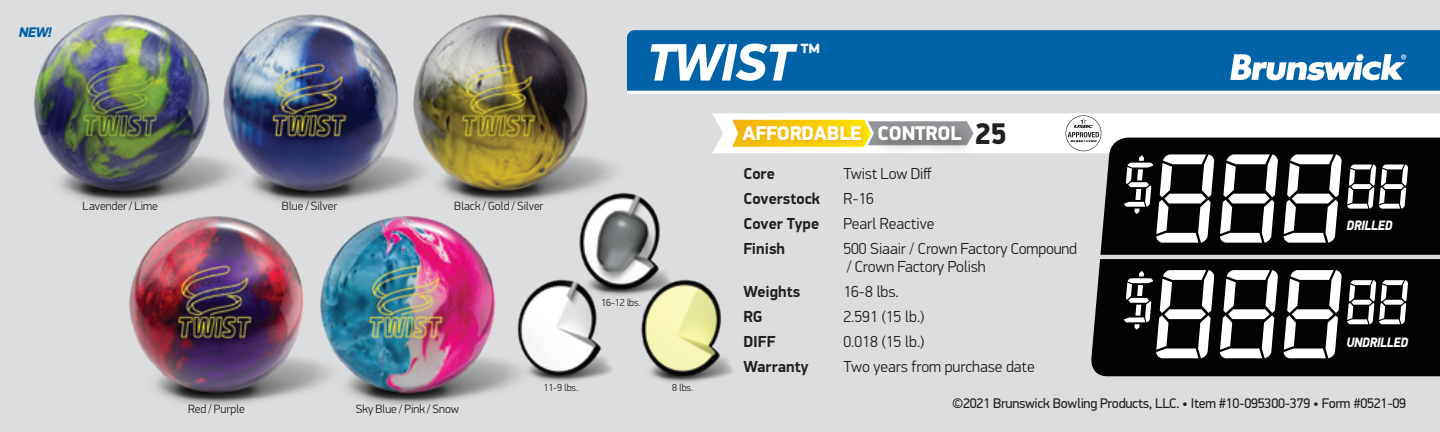
<style>
.page{position:relative;width:1440px;height:432px;background:#dcdddf}
.page>*{position:absolute;margin:0;border:0;box-sizing:border-box;transform-origin:0 0}
.Outlined_Shoe_Name{font:italic 900 52.8px "PF Din Display Pro";letter-spacing:-.03em;color:#fff}
.Product_Title{font:900 30px "PF Din Display Pro";color:#231f20}
.Outlined_Shoe_Name-2{font:italic 900 22.2px "PF Din Display Pro";color:#fff}
.Product_Title-2{font:900 20px "PF Din Display Pro";letter-spacing:-.01em;color:#fff}
.Attributes_-_PF_Din{font:300 16px/18px "PF Din Display Pro";color:#231f20}
.Attributes_-_PF_Din-2{font:700 16px "PF Din Display Pro";color:#231f20}
.Address___Disclaimer{font:14px "PF Din Display Pro";letter-spacing:-.02em;color:#231f20}
.Description_Body{font:italic 900 14px "PF Din Display Pro";color:#0163a7}
.Address___Disclaimer-2{font:italic 900 13.6px "PF Din Display Pro";letter-spacing:-.03em;color:#fff;scale:.9 1}
.Ball_core_subheading{font:300 12px "PF Din Display Pro";letter-spacing:-.005em;color:#231f20}
.Description_Body-2{font:300 10.2px "PF Din Display Pro";letter-spacing:-.01em;color:#231f20}
</style>
<div class="page">
<div style="left:627px;top:30px;width:813px;height:61px;background:#0163a7"></div>
<hr style="left:627px;top:91px;width:813px;height:3px;background:#fff">
<svg style="left:712px;top:113px;width:728px;height:40px;background:#fbfbfb"></svg>
<svg style="left:1230px;top:54px;width:176px;height:27px;background:#7fb0d2"></svg>
<svg style="left:1066px;top:115px;width:35px;height:36px"></svg>
<img style="left:129px;top:234px;width:153px;height:172px">
<img style="left:282px;top:234px;width:212px;height:172px">
<img style="left:33px;top:14px;width:153px;height:220px">
<img style="left:186px;top:14px;width:189px;height:220px">
<img style="left:375px;top:14px;width:240px;height:220px">
<div style="left:738px;top:122px;width:130px;height:27px;background:#fefdf9"></div>
<svg style="left:732px;top:120px;width:241px;height:27px;background:#f5c81d"></svg>
<div style="left:872px;top:121px;width:104px;height:35px;background:#231f20;opacity:.45"></div>
<img style="left:641px;top:279px;width:92px;height:104px">
<img style="left:554px;top:177px;width:134px;height:135px">
<img style="left:494px;top:263px;width:134px;height:128px">
<svg style="left:1100px;top:138px;width:340px;height:117px;background:#0d0e0d"></svg>
<div style="left:1091px;top:259px;width:349px;height:117px;background:#010201"></div>
<svg style="left:1121px;top:154px;width:288px;height:89px;background:#595a59"></svg>
<svg style="left:1121px;top:270px;width:288px;height:88px;background:#5a5a5a"></svg>
<p class="Description_Body" style="left:19px;top:24px;width:34px">NEW!</p>
<p class="Ball_core_subheading" style="left:83px;top:199px;width:77px">Lavender / Lime</p>
<p class="Ball_core_subheading" style="left:282px;top:199px;width:57px">Blue / Silver</p>
<p class="Ball_core_subheading" style="left:454px;top:199px;width:91px">Black / Gold / Silver</p>
<p class="Ball_core_subheading" style="left:188px;top:402px;width:58px">Red / Purple</p>
<p class="Ball_core_subheading" style="left:356px;top:402px;width:105px">Sky Blue / Pink / Snow</p>
<p class="Description_Body-2" style="left:544px;top:382px;width:36px">11-9 lbs.</p>
<p class="Outlined_Shoe_Name" style="left:646px;top:30px;width:148px">TWIST</p>
<p class="Outlined_Shoe_Name-2" style="left:800px;top:38px;width:23px">™</p>
<p class="Description_Body-2" style="left:601px;top:296px;width:41px">16-12 lbs.</p>
<p class="Description_Body-2" style="left:672px;top:382px;width:23px">8 lbs.</p>
<p class="Product_Title-2" style="left:742px;top:121px;width:121px">AFFORDABLE</p>
<p class="Product_Title-2" style="left:878px;top:121px;width:85px">CONTROL</p>
<p class="Product_Title" style="left:974px;top:115px;width:34px">25</p>
<p class="Attributes_-_PF_Din-2" style="left:743px;top:164px;width:33px">Core</p>
<p class="Attributes_-_PF_Din" style="left:843px;top:165px;width:90px">Twist Low Diff</p>
<p class="Attributes_-_PF_Din-2" style="left:743px;top:189px;width:78px">Coverstock</p>
<p class="Attributes_-_PF_Din" style="left:843px;top:190px;width:32px">R-16</p>
<p class="Attributes_-_PF_Din-2" style="left:743px;top:214px;width:77px">Cover Type</p>
<p class="Attributes_-_PF_Din" style="left:843px;top:215px;width:93px">Pearl Reactive</p>
<p class="Attributes_-_PF_Din-2" style="left:743px;top:239px;width:43px">Finish</p>
<p class="Attributes_-_PF_Din" style="left:843px;top:240px;width:235px">500 Siaair / Crown Factory Compound / Crown Factory Polish</p>
<p class="Attributes_-_PF_Din-2" style="left:743px;top:282px;width:58px">Weights</p>
<p class="Attributes_-_PF_Din" style="left:843px;top:283px;width:57px">16-8 lbs.</p>
<p class="Attributes_-_PF_Din-2" style="left:743px;top:307px;width:21px">RG</p>
<p class="Attributes_-_PF_Din" style="left:843px;top:308px;width:83px">2.591 (15 lb.)</p>
<p class="Attributes_-_PF_Din-2" style="left:743px;top:332px;width:34px">DIFF</p>
<p class="Attributes_-_PF_Din" style="left:843px;top:333px;width:83px">0.018 (15 lb.)</p>
<p class="Attributes_-_PF_Din-2" style="left:743px;top:357px;width:67px">Warranty</p>
<p class="Attributes_-_PF_Din" style="left:843px;top:358px;width:193px">Two years from purchase date</p>
<p class="Address___Disclaimer" style="left:952px;top:395px;width:456px">©2021 Brunswick Bowling Products, LLC. • Item #10-095300-379 • Form #0521-09</p>
<p class="Address___Disclaimer-2" style="left:1346px;top:217px;width:53px">DRILLED</p>
<p class="Address___Disclaimer-2" style="left:1346px;top:334px;width:70px">UNDRILLED</p>
</div>
